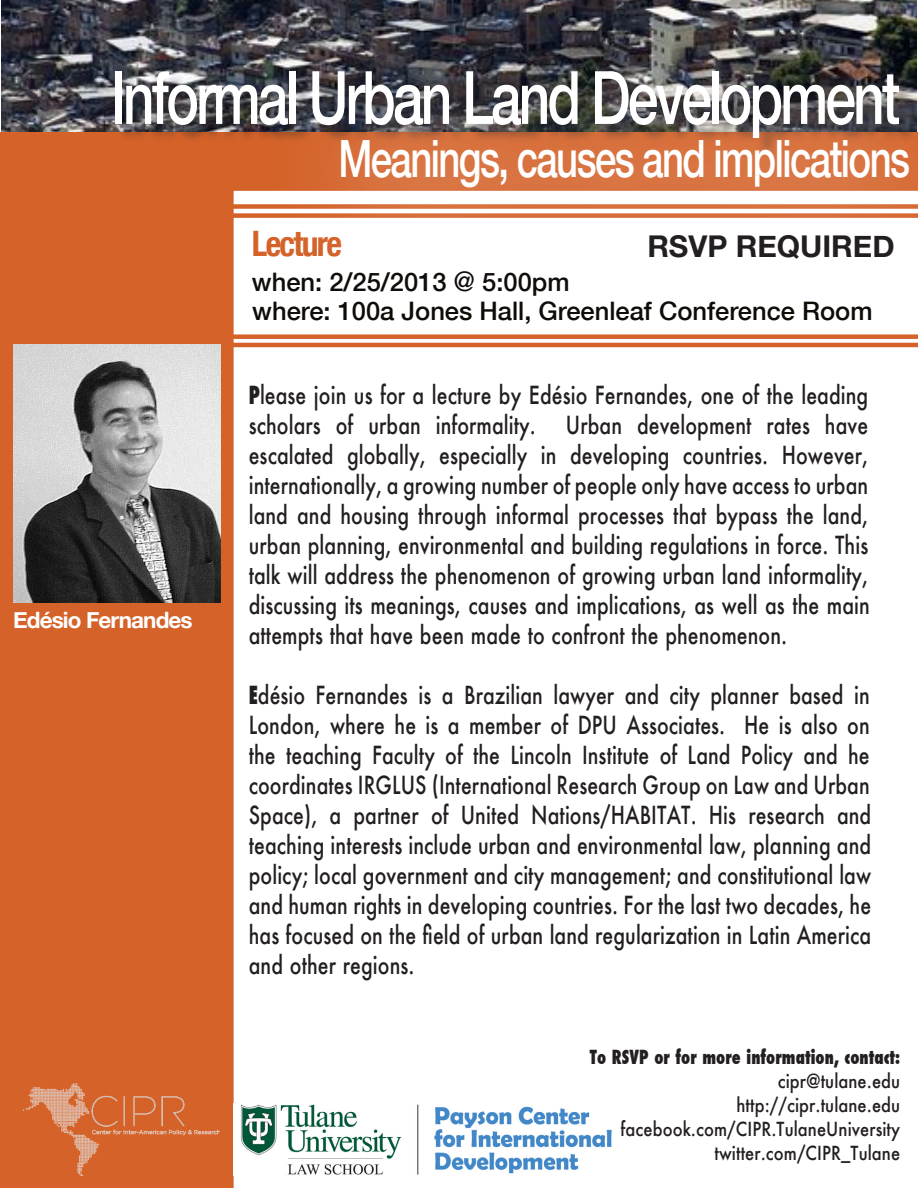
<style>
.page{position:relative;width:918px;height:1188px;background:#fff}
.page>*{position:absolute;margin:0;border:0;box-sizing:border-box;transform-origin:0 0}
.t1{font:500 73.8px "Helvetica Neue";letter-spacing:-.05em;color:#fff;scale:.74 1}
.t2{font:500 51.45px "Helvetica Neue";letter-spacing:-.04em;color:#fff;scale:.74 1}
.t3{font:700 condensed 34.95px "Helvetica Neue";letter-spacing:-.05em;color:#d46229;scale:.96 1}
.t4{font:700 30px "Helvetica Neue";color:#231f20}
.t5{font:italic 28.5px "Helvetica Neue";letter-spacing:-.04em;color:#fff}
.t6{font:500 25.5px "Helvetica Neue";color:#0f0c07}
.t7{font:500 25.5px "Helvetica Neue";color:#100c09}
.t8{font:500 24.3px/30px "Futura";letter-spacing:.005em;color:#231f20;text-align:justify;scale:.8 1}
.t9{font:700 22.5px "Helvetica Neue";letter-spacing:-.04em;color:#fff}
.t10{font:500 18.9px "Futura";letter-spacing:.005em;color:#231f20;scale:.87 1}
.t11{font:800 condensed 18.9px "Futura";letter-spacing:.005em;color:#231f20;scale:.87 1}
.s1{font-size:27px}
.s2{font-weight:800;font-stretch:condensed}
</style>
<div class="page">
<img style="left:1px;top:0;width:916px;height:132px">
<div style="left:220px;top:204px;width:698px;height:5px;background:#d46229"></div>
<div style="left:0;top:191px;width:234px;height:997px;background:#d46229"></div>
<hr style="left:227px;top:343px;width:691px;height:4px;background:#d46229">
<div style="left:221px;top:213px;width:697px;height:5px;background:#d46229"></div>
<div style="left:221px;top:334px;width:697px;height:5px;background:#d46229"></div>
<img style="left:23px;top:1084px;width:197px;height:92px">
<div style="left:0;top:132px;width:260px;height:59px;background:#d46229"></div>
<div style="left:117px;top:74px;width:800px;height:83px;background:#231f20;opacity:.4"></div>
<svg style="left:260px;top:61px;width:658px;height:157px;background:#9a6d59"></svg>
<img style="left:13px;top:345px;width:208px;height:257px">
<img style="left:240px;top:1104px;width:372px;height:71px">
<p class="t1" style="left:110px;top:38px;width:1069px">Informal Urban Land Development</p>
<p class="t2" style="left:338px;top:117px;width:774px">Meanings, causes and implications</p>
<p class="t5" style="left:580px;top:153px;width:304px">a Municipal Level Analysis</p>
<p class="t3" style="left:252px;top:215px;width:96px">Lecture</p>
<p class="t4" style="left:647px;top:219px;width:249px">RSVP REQUIRED</p>
<p class="t9" style="left:13px;top:599px;width:181px">Edésio Fernandes</p>
<p class="t7" style="left:252px;top:261px;width:319px">when: 2/25/2013 <span class="s1">@</span> 5:00pm</p>
<p class="t6" style="left:252px;top:290px;width:622px">where: 100a Jones Hall, Greenleaf Conference Room</p>
<p class="t8" style="left:249px;top:380px;width:778px"><span class="s2">P</span>lease join us for a lecture by Edésio Fernandes, one of the leading scholars of urban informality. Urban development rates have escalated globally, especially in developing countries. However, internationally, a growing number of people only have access to urban land and housing through informal processes that bypass the land, urban planning, environmental and building regulations in force. This talk will address the phenomenon of growing urban land informality, discussing its meanings, causes and implications, as well as the main attempts that have been made to confront the phenomenon.</p>
<p class="t8" style="left:249px;top:680px;width:780px"><span class="s2">E</span>désio Fernandes is a Brazilian lawyer and city planner based in London, where he is a member of DPU Associates. He is also on the teaching Faculty of the Lincoln Institute of Land Policy and he coordinates IRGLUS (International Research Group on Law and Urban Space), a partner of United Nations/HABITAT. His research and teaching interests include urban and environmental law, planning and policy; local government and city management; and constitutional law and human rights in developing countries. For the last two decades, he has focused on the field of urban land regularization in Latin America and other regions.</p>
<p class="t11" style="left:590px;top:1044px;width:358px">To RSVP or for more information, contact:</p>
<p class="t10" style="left:778px;top:1068px;width:142px">cipr@tulane.edu</p>
<p class="t10" style="left:736px;top:1092px;width:190px">http://cipr.tulane.edu</p>
<p class="t10" style="left:621px;top:1116px;width:323px">facebook.com/CIPR.TulaneUniversity</p>
<p class="t10" style="left:714px;top:1140px;width:215px">twitter.com/CIPR_Tulane</p>
</div>
